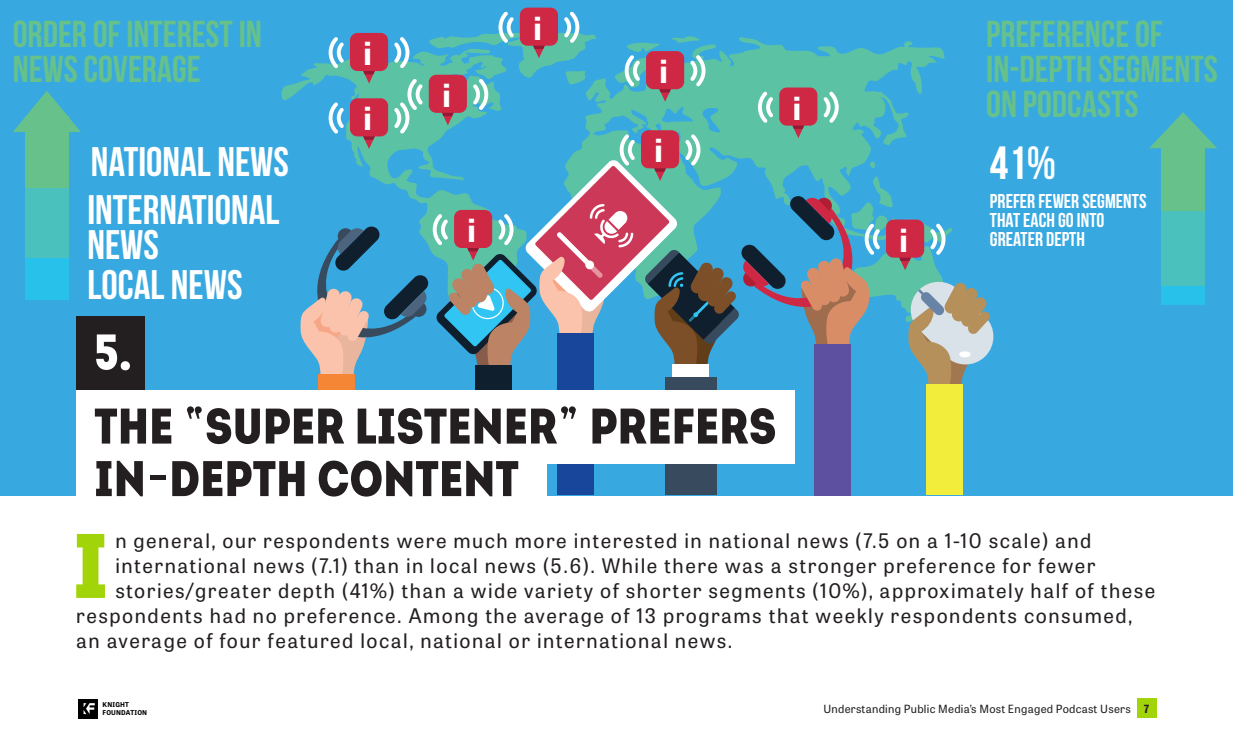
<style>
.page{position:relative;width:1233px;height:739px;background:#fff}
.page>*{position:absolute;margin:0;border:0;box-sizing:border-box;transform-origin:0 0}
.Bajada{font:91.38px "Intro Cond Black Free";color:#a2d40a}
.t1{font:50px/52.5px "Intro Cond Black Free";color:#231f20}
.t2{font:50px "Intro Cond Black Free";color:#fff}
.t3{font:700 46.5px "Bebas Neue";color:#fff}
.t4{font:700 41.25px/48px "Bebas Neue";color:#fff}
.t5{font:700 37.5px/35px "Bebas Neue";color:#66c18b}
.t6{font:700 31.75px "Tablet Gothic";color:#fff}
.Bajada-2{font:20px "Tablet Gothic W01";letter-spacing:.075em;color:#231f20}
.t7{font:700 20px/18.8px "Bebas Neue";color:#fff}
.t8{font:11.25px "Tablet Gothic W01";letter-spacing:.025em;color:#231f20}
.t9{font:700 6.62px/8px "Tablet Gothic";letter-spacing:.025em;color:#000001}
.s1{font-family:"ADAM.CGPRO"}
.s2{font-family:"Tablet Gothic";font-weight:700}
</style>
<div class="page">
<div style="left:1136px;top:698px;width:20px;height:20px;background:#a2d40a"></div>
<div style="left:79px;top:699px;width:19px;height:19px;background:#000001"></div>
<svg style="left:83px;top:703px;width:12px;height:11px"></svg>
<div style="left:0;top:0;width:1231px;height:495px;background:#38a9e0"></div>
<div style="left:1161px;top:138px;width:43px;height:73px;background:#66c18b"></div>
<div style="left:1161px;top:211px;width:43px;height:75px;background:#4ac1bd"></div>
<div style="left:1161px;top:286px;width:43px;height:19px;background:#27c1ea"></div>
<svg style="left:1149px;top:112px;width:67px;height:36px"></svg>
<div style="left:519px;top:8px;width:39px;height:38px;background:#cf2845;border-radius:7px"></div>
<div style="left:814px;top:344px;width:36px;height:151px;background:#5d50a1"></div>
<div style="left:557px;top:334px;width:37px;height:161px;background:#18469a"></div>
<div style="left:665px;top:377px;width:51px;height:118px;background:#384a5e"></div>
<div style="left:926px;top:384px;width:36px;height:111px;background:#f2ec3b"></div>
<svg style="left:300px;top:12px;width:694px;height:377px"></svg>
<div style="left:958px;top:351px;width:12px;height:6px;background:#fff;border-radius:50%"></div>
<div style="left:25px;top:117px;width:43px;height:71px;background:#66c18b"></div>
<div style="left:25px;top:188px;width:43px;height:70px;background:#4ac1bd"></div>
<div style="left:25px;top:258px;width:43px;height:42px;background:#27c1ea"></div>
<svg style="left:13px;top:91px;width:68px;height:41px"></svg>
<div style="left:76px;top:390px;width:718px;height:74px;background:#fff"></div>
<div style="left:76px;top:317px;width:68px;height:73px;background:#231f20"></div>
<div style="left:76px;top:451px;width:470px;height:56px;background:#fff"></div>
<p class="t5" style="left:13px;top:16px;width:250px">ORDER OF INTEREST IN<br>NEWS COVERAGE</p>
<p class="t4" style="left:87px;top:137px;width:203px">NATIONAL NEWS<br>INTERNATIONAL</p>
<p class="t4" style="left:87px;top:224px;width:156px;line-height:40.4px">NEWS<br>LOCAL NEWS</p>
<p class="t2" style="left:94px;top:318px;width:39px">5.</p>
<p class="t6" style="left:363px;top:31px;width:10px">i</p>
<p class="t6" style="left:363px;top:96px;width:10px">i</p>
<p class="t6" style="left:442px;top:73px;width:10px">i</p>
<p class="t6" style="left:467px;top:208px;width:10px">i</p>
<p class="t6" style="left:533px;top:6px;width:10px">i</p>
<p class="t6" style="left:659px;top:49px;width:10px">i</p>
<p class="t6" style="left:654px;top:128px;width:10px">i</p>
<p class="t1" style="left:94px;top:398px;width:683px">THE <span class="s1">“</span>SUPER LISTENER<span class="s1">”</span> PREFERS<br>IN<span class="s1">-</span>DEPTH CONTENT</p>
<p class="t6" style="left:792px;top:85px;width:10px">i</p>
<p class="t6" style="left:899px;top:217px;width:10px">i</p>
<p class="t5" style="left:986px;top:16px;width:233px">PREFERENCE OF<br>IN-DEPTH SEGMENTS<br>ON PODCASTS</p>
<p class="t3" style="left:989px;top:137px;width:68px">41%</p>
<p class="t7" style="left:989px;top:192px;width:158px">PREFER FEWER SEGMENTS<br>THAT EACH GO INTO<br>GREATER DEPTH</p>
<p class="Bajada" style="left:73px;top:504px;width:37px">I</p>
<p class="Bajada-2" style="left:115px;top:529px;width:977px">n general, our respondents were much more interested in national news (7.5 on a 1-10 scale) and</p>
<p class="Bajada-2" style="left:115px;top:554px;width:981px">international news (7.1) than in local news (5.6). While there was a stronger preference for fewer</p>
<p class="Bajada-2" style="left:115px;top:579px;width:1041px">stories/greater depth (41%) than a wide variety of shorter segments (10%), approximately half of these</p>
<p class="Bajada-2" style="left:76px;top:604px;width:1057px">respondents had no preference. Among the average of 13 programs that weekly respondents consumed,</p>
<p class="Bajada-2" style="left:76px;top:629px;width:657px">an average of four featured local, national or international news.</p>
<p class="t9" style="left:102px;top:701px;width:46px">KNIGHT<br>FOUNDATION</p>
<p class="t8" style="left:823px;top:702px;width:327px">Understanding Public Media’s Most Engaged Podcast Users <span class="s2">7</span></p>
</div>
